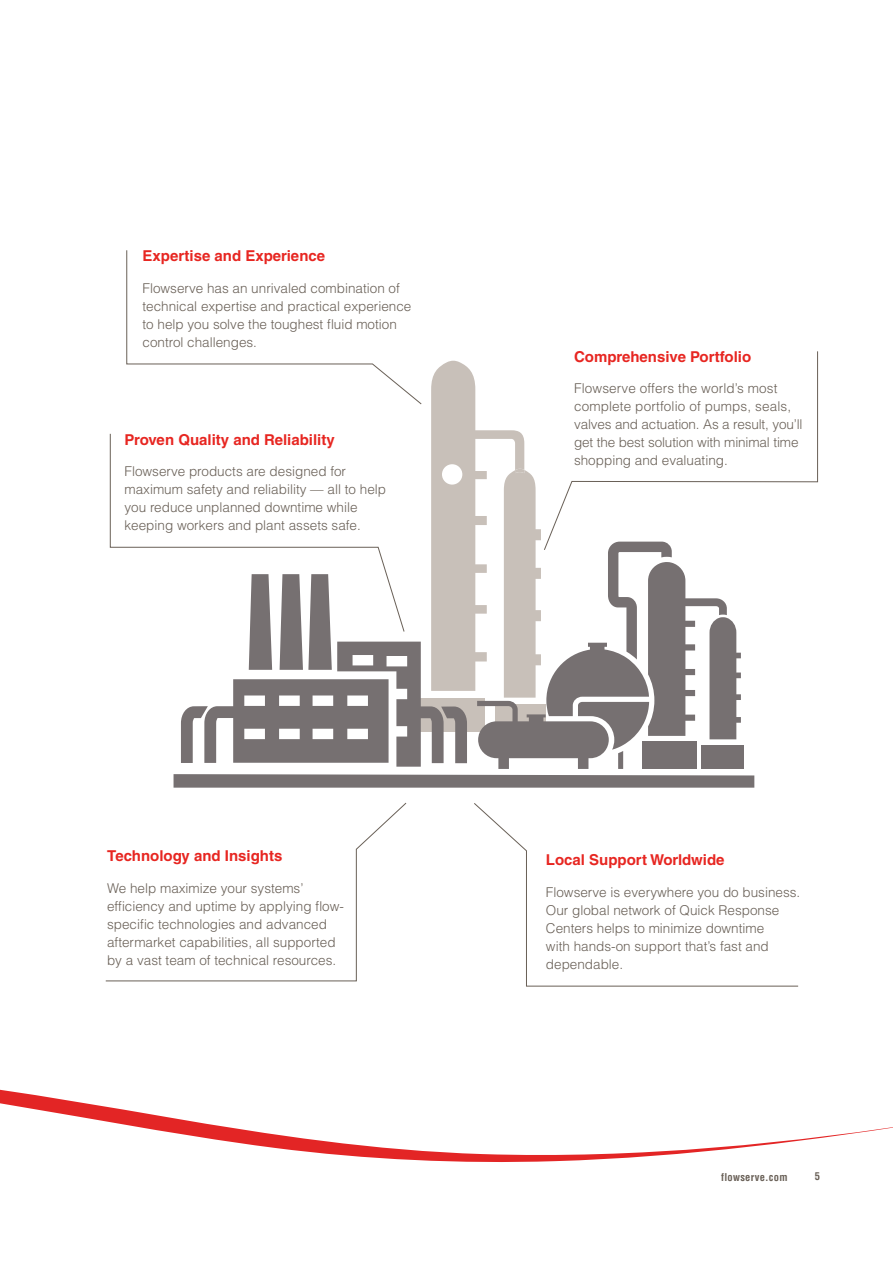
<style>
.page{position:relative;width:893px;height:1263px;background:#fff}
.page>*{position:absolute;margin:0;border:0;box-sizing:border-box;transform-origin:0 0}
.PC-Title_Pg_Intro_Co{font:700 15px "Helvetica LT Std";color:#e72621}
.PC-Title_Pg_Intro_Co-2{font:300 13.5px/18px "Helvetica LT Std";color:#696057}
.PC-Page_Footer{font:700 condensed 10.5px "Helvetica LT Std";letter-spacing:.025em;color:#696057}
.PC-Page_numbers__rig{font:700 condensed 10.5px "Helvetica LT Std";color:#696057}
</style>
<div class="page">
<svg style="left:0;top:1089px;width:893px;height:73px"></svg>
<svg style="left:174px;top:361px;width:580px;height:427px"></svg>
<svg style="left:126px;top:250px;width:296px;height:155px"></svg>
<svg style="left:110px;top:433px;width:295px;height:199px"></svg>
<svg style="left:543px;top:351px;width:275px;height:200px"></svg>
<svg style="left:474px;top:803px;width:325px;height:184px"></svg>
<svg style="left:105px;top:802px;width:302px;height:180px"></svg>
<p class="PC-Title_Pg_Intro_Co" style="left:142px;top:247px;width:184px">Expertise and Experience</p>
<p class="PC-Title_Pg_Intro_Co-2" style="left:142px;top:279px;width:270px">Flowserve has an unrivaled combination of technical expertise and practical experience to help you solve the toughest fluid motion control challenges.</p>
<p class="PC-Title_Pg_Intro_Co" style="left:124px;top:430px;width:212px">Proven Quality and Reliability</p>
<p class="PC-Title_Pg_Intro_Co-2" style="left:124px;top:462px;width:263px">Flowserve products are designed for maximum safety and reliability — all to help you reduce unplanned downtime while keeping workers and plant assets safe.</p>
<p class="PC-Title_Pg_Intro_Co" style="left:107px;top:847px;width:177px">Technology and Insights</p>
<p class="PC-Title_Pg_Intro_Co-2" style="left:107px;top:879px;width:238px">We help maximize your systems’ efficiency and uptime by applying flow&shy;specific technologies and advanced aftermarket capabilities, all supported by a vast team of technical resources.</p>
<p class="PC-Title_Pg_Intro_Co" style="left:574px;top:347px;width:179px">Comprehensive Portfolio</p>
<p class="PC-Title_Pg_Intro_Co-2" style="left:574px;top:379px;width:230px">Flowserve offers the world’s most complete portfolio of pumps, seals, valves and actuation. As a result, you’ll get the best solution with minimal time shopping and evaluating.</p>
<p class="PC-Title_Pg_Intro_Co" style="left:546px;top:851px;width:180px">Local Support Worldwide</p>
<p class="PC-Title_Pg_Intro_Co-2" style="left:546px;top:883px;width:253px">Flowserve is everywhere you do business.<br>Our global network of Quick Response<br>Centers helps to minimize downtime<br>with hands-on support that’s fast and dependable.</p>
<p class="PC-Page_Footer" style="left:721px;top:1170px;width:68px">flowserve.com</p>
<p class="PC-Page_numbers__rig" style="left:815px;top:1170px;width:7px">5</p>
</div>
